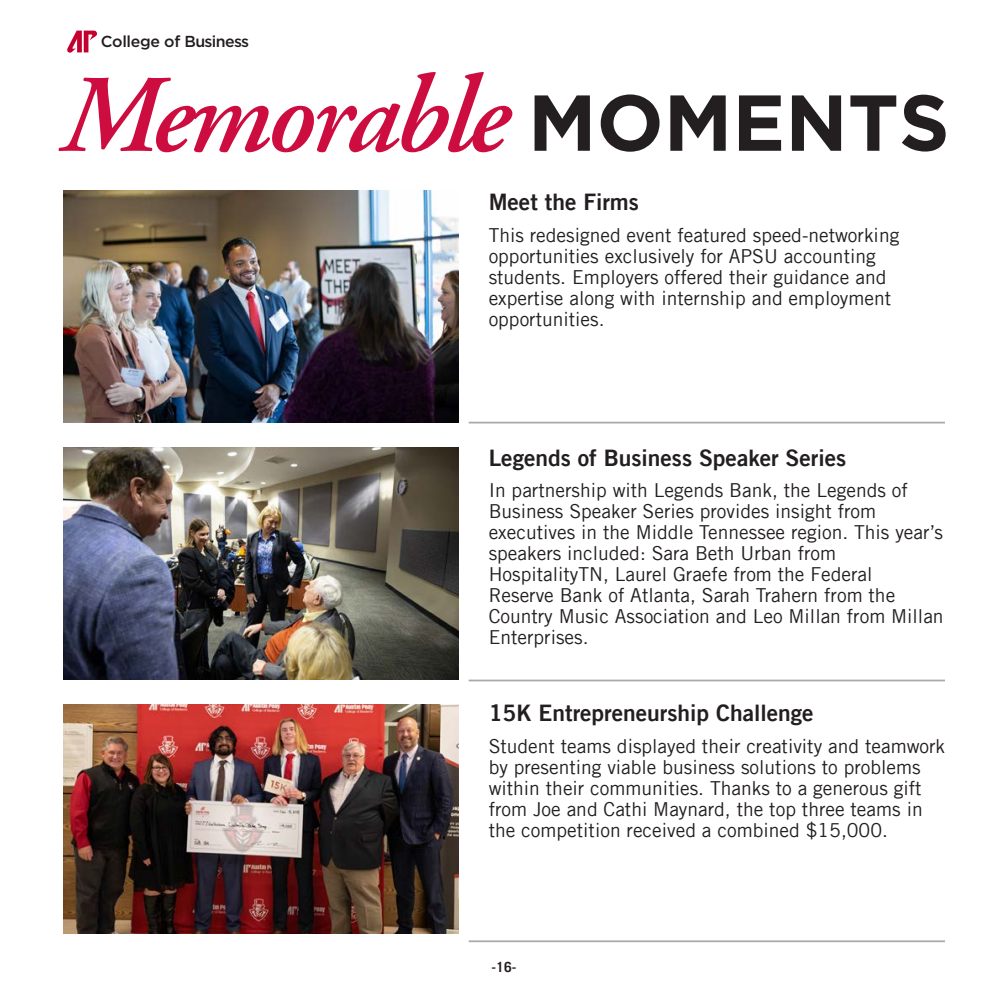
<style>
.page{position:relative;width:1008px;height:1008px;background:#fff}
.page>*{position:absolute;margin:0;border:0;box-sizing:border-box;transform-origin:0 0}
.t1{font:italic 600 110.25px "Adobe Garamond";letter-spacing:-.04em;color:#cd0d40}
.t2{font:22.75px "Trade Gothic LT Bold Two";color:#231f20}
.t3{font:19.25px/21px "Trade Gothic LT";color:#231f20}
.t4{font:500 15.92px "Gotham";letter-spacing:-.035em;color:#231f20}
.t5{font:700 14px "Trade Gothic LT";color:#231f20}
.t6{font:13.3px "Gotham";color:#231f20}
.s1{font-family:"Gotham";font-weight:700;font-style:normal;font-size:79.1px;color:#231f20}
</style>
<div class="page">
<svg style="left:67px;top:31px;width:30px;height:22px"></svg>
<hr style="left:469px;top:940px;width:476px;height:2px;background:#a8a9ad">
<img style="left:63px;top:191px;width:396px;height:232px">
<img style="left:63px;top:448px;width:396px;height:232px">
<img style="left:63px;top:705px;width:396px;height:229px">
<hr style="left:469px;top:422px;width:476px;height:1px;background:#a8a9ad">
<hr style="left:469px;top:680px;width:476px;height:1px;background:#a8a9ad">
<p class="t4" style="left:101px;top:30px;width:150px">College of Business</p>
<h1 class="t1" style="left:61px;top:55px;width:890px">Memorable <span class="s1">MOMENTS</span></h1>
<p class="t2" style="left:489px;top:188px;width:152px">Meet the Firms</p>
<p class="t3" style="left:489px;top:224px;width:412px">This redesigned event featured speed-networking opportunities exclusively for APSU accounting students. Employers offered their guidance and expertise along with internship and employment opportunities.</p>
<p class="t6" style="left:573px;top:239px;width:138px">LINKEDIN Workshop</p>
<p class="t2" style="left:489px;top:443px;width:359px">Legends of Business Speaker Series</p>
<p class="t3" style="left:489px;top:480px;width:456px">In partnership with Legends Bank, the Legends of Business Speaker Series provides insight from executives in the Middle Tennessee region. This year’s speakers included: Sara Beth Urban from HospitalityTN, Laurel Graefe from the Federal<br>Reserve Bank of Atlanta, Sarah Trahern from the Country Music Association and Leo Millan from Millan Enterprises.</p>
<p class="t2" style="left:489px;top:699px;width:326px">15K Entrepreneurship Challenge</p>
<p class="t3" style="left:489px;top:735px;width:458px">Student teams displayed their creativity and teamwork by presenting viable business solutions to problems within their communities. Thanks to a generous gift from Joe and Cathi Maynard, the top three teams in the competition received a combined $15,000.</p>
<p class="t5" style="left:492px;top:958px;width:26px">-16-</p>
</div>
